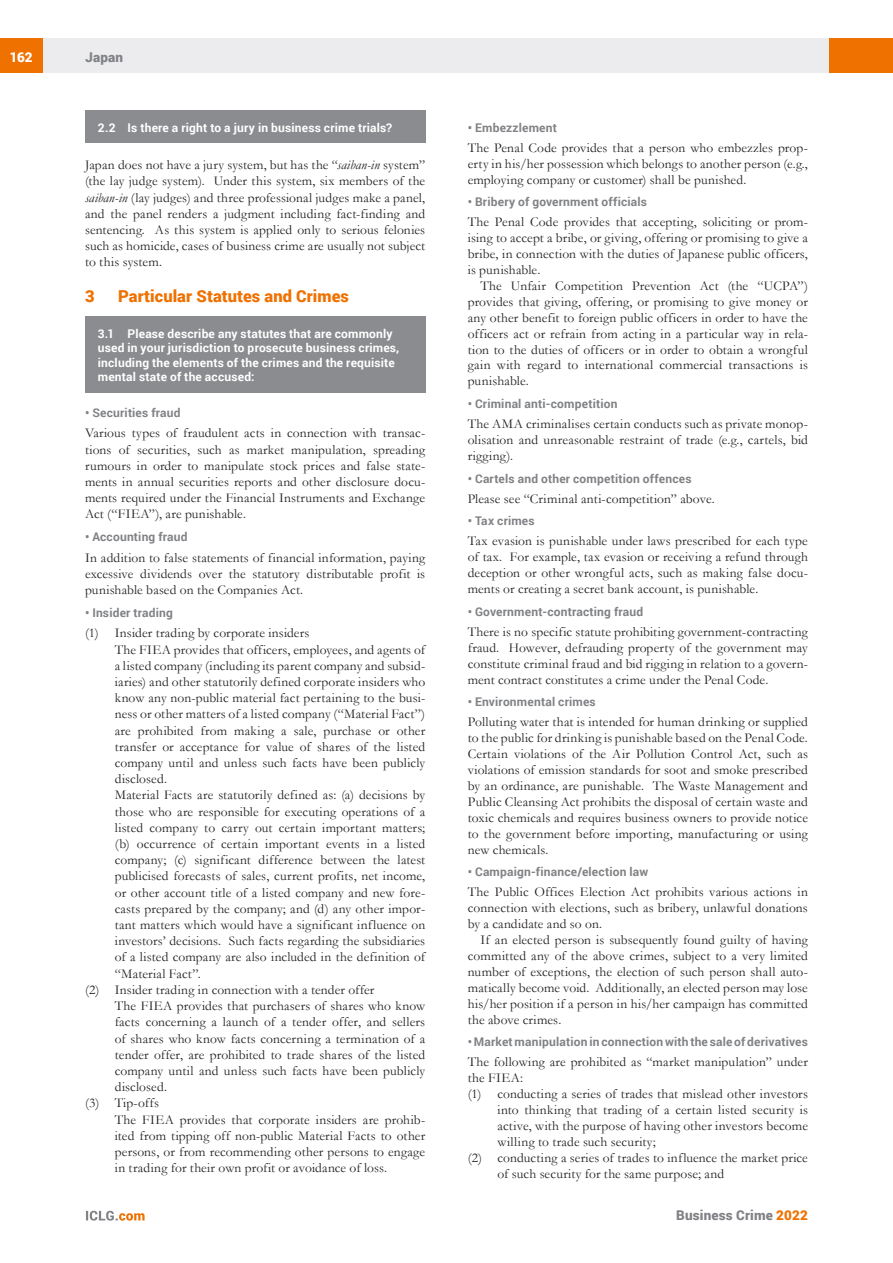
<style>
.page{position:relative;width:893px;height:1263px;background:#fff}
.page>*{position:absolute;margin:0;border:0;box-sizing:border-box;transform-origin:0 0}
.MS_Heading{font:900 16.5px "Roboto";letter-spacing:.005em;color:#ef7100}
.MS_Body_Text_-_First{font:13.5px/15.9px "Garamond";letter-spacing:.01em;color:#231f20;text-align:justify}
.MS_-_Bullets_1{font:13.5px/16.2px "Garamond";letter-spacing:.01em;color:#231f20;text-align:justify}
.MS_Body_Text_-_Secon{font:13.5px/15.9px "Garamond";letter-spacing:.01em;color:#231f20;text-align:justify}
.t1{font:900 13.5px "Roboto";letter-spacing:.01em;color:#808285}
.t2{font:900 13.5px "Roboto";color:#fff}
.MS_Questions_Bullets{font:700 12px "Roboto";letter-spacing:.015em;color:#808285}
.MS_-_Question_follow{font:700 12px/14.4px "Roboto";letter-spacing:.015em;color:#fff}
.MS_-_Question{font:700 12px "Roboto";letter-spacing:.015em;color:#fff}
.s1{font-style:italic}
.s2{color:#ef7100}
</style>
<div class="page">
<div style="left:43px;top:38px;width:786px;height:34px;background:#ececee"></div>
<div style="left:0;top:38px;width:43px;height:34px;background:#ef7100"></div>
<div style="left:829px;top:38px;width:64px;height:34px;background:#ef7100"></div>
<svg style="left:86px;top:1211px;width:59px;height:9px"></svg>
<div style="left:85px;top:111px;width:340px;height:32px;background:#8a8c8f"></div>
<div style="left:85px;top:317px;width:340px;height:76px;background:#8a8c8f"></div>
<p class="t2" style="left:10px;top:48px;width:24px">162</p>
<p class="t1" style="left:85px;top:48px;width:40px">Japan</p>
<p class="MS_-_Question" style="left:98px;top:119px;width:296px">2.2 Is there a right to a jury in business crime trials?</p>
<p class="MS_Body_Text_-_First" style="left:85px;top:156px;width:342px">Japan does not have a jury system, but has the “<span class="s1">saiban-in</span> system” (the lay judge system). Under this system, six members of the <span class="s1">saiban-in</span> (lay judges) and three professional judges make a panel, and the panel renders a judgment including fact-finding and sentencing. As this system is applied only to serious felonies such as homicide, cases of business crime are usually not subject to this system.</p>
<p class="MS_Heading" style="left:85px;top:285px;width:11px">3</p>
<p class="MS_Heading" style="left:118px;top:285px;width:232px">Particular Statutes and Crimes</p>
<p class="MS_-_Question_follow" style="left:98px;top:326px;width:303px">3.1 Please describe any statutes that are commonly used in your jurisdiction to prosecute business crimes, including the elements of the crimes and the requisite mental state of the accused:</p>
<p class="MS_Questions_Bullets" style="left:85px;top:404px;width:97px">• Securities fraud</p>
<p class="MS_Body_Text_-_First" style="left:85px;top:425px;width:342px">Various types of fraudulent acts in connection with transac&shy;tions of securities, such as market manipulation, spreading rumours in order to manipulate stock prices and false state&shy;ments in annual securities reports and other disclosure docu&shy;ments required under the Financial Instruments and Exchange Act (“FIEA”), are punishable.</p>
<p class="MS_Questions_Bullets" style="left:85px;top:528px;width:104px">• Accounting fraud</p>
<p class="MS_Body_Text_-_First" style="left:85px;top:549px;width:342px">In addition to false statements of financial information, paying excessive dividends over the statutory distributable profit is punishable based on the Companies Act.</p>
<p class="MS_Questions_Bullets" style="left:85px;top:604px;width:89px">• Insider trading</p>
<p class="MS_-_Bullets_1" style="left:85px;top:625px;width:226px">(1) Insider trading by corporate insiders</p>
<p class="MS_-_Bullets_1" style="left:115px;top:641px;width:312px">The FIEA provides that officers, employees, and agents of a listed company (including its parent company and subsid&shy;iaries) and other statutorily defined corporate insiders who know any non-public material fact pertaining to the busi&shy;ness or other matters of a listed company (“Material Fact”) are prohibited from making a sale, purchase or other transfer or acceptance for value of shares of the listed company until and unless such facts have been publicly disclosed.</p>
<p class="MS_-_Bullets_1" style="left:115px;top:787px;width:312px">Material Facts are statutorily defined as: (a) decisions by those who are responsible for executing operations of a listed company to carry out certain important matters; (b) occurrence of certain important events in a listed company; (c) significant difference between the latest publicised forecasts of sales, current profits, net income, or other account title of a listed company and new fore&shy;casts prepared by the company; and (d) any other impor&shy;tant matters which would have a significant influence on investors’ decisions. Such facts regarding the subsidiaries of a listed company are also included in the definition of “Material Fact”.</p>
<p class="MS_-_Bullets_1" style="left:85px;top:981px;width:291px">(2) Insider trading in connection with a tender offer</p>
<p class="MS_-_Bullets_1" style="left:115px;top:997px;width:312px">The FIEA provides that purchasers of shares who know facts concerning a launch of a tender offer, and sellers of shares who know facts concerning a termination of a tender offer, are prohibited to trade shares of the listed company until and unless such facts have been publicly disclosed.</p>
<p class="MS_-_Bullets_1" style="left:85px;top:1094px;width:75px">(3) Tip-offs</p>
<p class="MS_-_Bullets_1" style="left:115px;top:1111px;width:312px">The FIEA provides that corporate insiders are prohib&shy;ited from tipping off non-public Material Facts to other persons, or from recommending other persons to engage in trading for their own profit or avoidance of loss.</p>
<p class="MS_Questions_Bullets" style="left:468px;top:119px;width:91px">• Embezzlement</p>
<p class="MS_Body_Text_-_First" style="left:468px;top:139px;width:342px">The Penal Code provides that a person who embezzles prop&shy;erty in his/her possession which belongs to another person (e.g., employing company or customer) shall be punished.</p>
<p class="MS_Questions_Bullets" style="left:468px;top:193px;width:181px">• Bribery of government officials</p>
<p class="MS_Body_Text_-_First" style="left:468px;top:214px;width:342px">The Penal Code provides that accepting, soliciting or prom&shy;ising to accept a bribe, or giving, offering or promising to give a bribe, in connection with the duties of Japanese public officers, is punishable.</p>
<p class="MS_Body_Text_-_Secon" style="left:468px;top:277px;width:342px;text-indent:13px">The Unfair Competition Prevention Act (the “UCPA”) provides that giving, offering, or promising to give money or any other benefit to foreign public officers in order to have the officers act or refrain from acting in a particular way in rela&shy;tion to the duties of officers or in order to obtain a wrongful gain with regard to international commercial transactions is punishable.</p>
<p class="MS_Questions_Bullets" style="left:468px;top:395px;width:151px">• Criminal anti-competition</p>
<p class="MS_Body_Text_-_First" style="left:468px;top:416px;width:342px">The AMA criminalises certain conducts such as private monop&shy;olisation and unreasonable restraint of trade (e.g., cartels, bid rigging).</p>
<p class="MS_Questions_Bullets" style="left:468px;top:470px;width:225px">• Cartels and other competition offences</p>
<p class="MS_Body_Text_-_First" style="left:468px;top:490px;width:249px">Please see “Criminal anti-competition” above.</p>
<p class="MS_Questions_Bullets" style="left:468px;top:513px;width:68px">• Tax crimes</p>
<p class="MS_Body_Text_-_First" style="left:468px;top:533px;width:342px">Tax evasion is punishable under laws prescribed for each type of tax. For example, tax evasion or receiving a refund through deception or other wrongful acts, such as making false docu&shy;ments or creating a secret bank account, is punishable.</p>
<p class="MS_Questions_Bullets" style="left:468px;top:603px;width:177px">• Government-contracting fraud</p>
<p class="MS_Body_Text_-_First" style="left:468px;top:623px;width:342px">There is no specific statute prohibiting government-contracting fraud. However, defrauding property of the government may constitute criminal fraud and bid rigging in relation to a govern&shy;ment contract constitutes a crime under the Penal Code.</p>
<p class="MS_Questions_Bullets" style="left:468px;top:693px;width:130px">• Environmental crimes</p>
<p class="MS_Body_Text_-_First" style="left:468px;top:714px;width:342px">Polluting water that is intended for human drinking or supplied to the public for drinking is punishable based on the Penal Code.<br>Certain violations of the Air Pollution Control Act, such as violations of emission standards for soot and smoke prescribed by an ordinance, are punishable. The Waste Management and Public Cleansing Act prohibits the disposal of certain waste and toxic chemicals and requires business owners to provide notice to the government before importing, manufacturing or using new chemicals.</p>
<p class="MS_Questions_Bullets" style="left:468px;top:863px;width:182px">• Campaign-finance/election law</p>
<p class="MS_Body_Text_-_First" style="left:468px;top:884px;width:342px">The Public Offices Election Act prohibits various actions in connection with elections, such as bribery, unlawful donations by a candidate and so on.</p>
<p class="MS_Body_Text_-_Secon" style="left:468px;top:931px;width:342px;text-indent:13px">If an elected person is subsequently found guilty of having committed any of the above crimes, subject to a very limited number of exceptions, the election of such person shall auto&shy;matically become void. Additionally, an elected person may lose his/her position if a person in his/her campaign has committed the above crimes.</p>
<p class="MS_Questions_Bullets" style="left:468px;top:1033px;width:342px">• Market manipulation in connection with the sale of derivatives</p>
<p class="MS_Body_Text_-_First" style="left:468px;top:1054px;width:342px">The following are prohibited as “market manipulation” under the FIEA:</p>
<p class="MS_-_Bullets_1" style="left:497px;top:1085px;width:312px;text-indent:-30px">(1) conducting a series of trades that mislead other investors into thinking that trading of a certain listed security is active, with the purpose of having other investors become willing to trade such security;</p>
<p class="MS_-_Bullets_1" style="left:497px;top:1149px;width:312px;text-indent:-30px">(2) conducting a series of trades to influence the market price of such security for the same purpose; and</p>
<p class="t1" style="left:676px;top:1206px;width:133px">Business Crime <span class="s2">2022</span></p>
</div>
